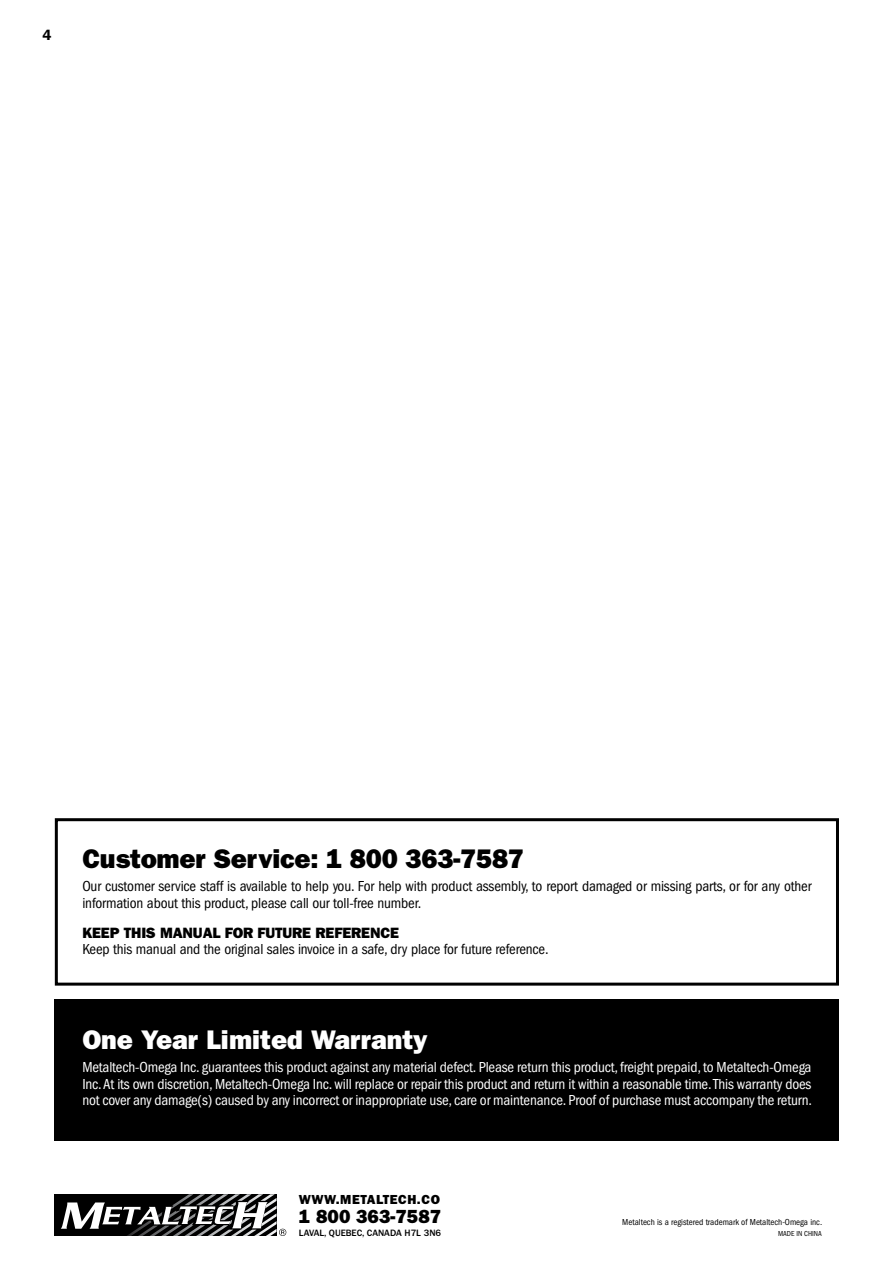
<style>
.page{position:relative;width:893px;height:1263px;background:#fff}
.page>*{position:absolute;margin:0;border:0;box-sizing:border-box;transform-origin:0 0}
.t1{font:27px "ITC Franklin Gothic Std Hvy";letter-spacing:-.01em;color:#000}
.t2{font:27px "ITC Franklin Gothic Std Hvy";color:#fff}
.t3{font:19.05px "ITC Franklin Gothic Std Hvy";color:#000}
.t4{font:condensed 15px/16.5px "ITC Franklin Gothic Std";letter-spacing:-.01em;color:#fff;text-align:justify}
.t5{font:condensed 15px/16.5px "ITC Franklin Gothic Std";letter-spacing:-.01em;color:#000}
.t6{font:15px "ITC Franklin Gothic Std Hvy";letter-spacing:-.01em;color:#000}
.t7{font:600 15px "Franklin Gothic";color:#000}
.t8{font:13.2px "ITC Franklin Gothic Std Hvy";letter-spacing:.04em;color:#000}
.t9{font:500 9.45px "ITC Franklin Gothic Std";color:#000}
.t10{font:condensed 9px "ITC Franklin Gothic Std";color:#000}
.t11{font:condensed 7.5px "ITC Franklin Gothic Std";color:#000}
</style>
<div class="page">
<div style="left:54px;top:1194px;width:223px;height:42px;background:#000"></div>
<svg style="left:61px;top:1194px;width:225px;height:42px"></svg>
<div style="left:55px;top:999px;width:784px;height:142px;background:#000"></div>
<div style="left:55px;top:818px;width:784px;height:168px;border:3px solid #000"></div>
<p class="t7" style="left:43px;top:26px;width:11px">4</p>
<h1 class="t1" style="left:82px;top:843px;width:443px">Customer Service: 1 800 363-7587</h1>
<p class="t5" style="left:82px;top:878px;width:731px">Our customer service staff is available to help you. For help with product assembly, to report damaged or missing parts, or for any other information about this product, please call our toll-free number.</p>
<p class="t6" style="left:82px;top:924px;width:318px">KEEP THIS MANUAL FOR FUTURE REFERENCE</p>
<p class="t5" style="left:82px;top:941px;width:468px">Keep this manual and the original sales invoice in a safe, dry place for future reference.</p>
<h1 class="t2" style="left:82px;top:1024px;width:347px">One Year Limited Warranty</h1>
<p class="t4" style="left:82px;top:1059px;width:731px">Metaltech-Omega Inc. guarantees this product against any material defect. Please return this product, freight prepaid, to Metaltech-Omega Inc. At its own discretion, Metaltech-Omega Inc. will replace or repair this product and return it within a reasonable time. This warranty does not cover any damage(s) caused by any incorrect or inappropriate use, care or maintenance. Proof of purchase must accompany the return.</p>
<p class="t8" style="left:299px;top:1191px;width:142px">WWW.METALTECH.CO</p>
<p class="t3" style="left:299px;top:1206px;width:144px">1 800 363-7587</p>
<p class="t9" style="left:299px;top:1227px;width:144px">LAVAL, QUEBEC, CANADA H7L 3N6</p>
<p class="t10" style="left:622px;top:1217px;width:201px">Metaltech is a registered trademark of Metaltech-Omega inc.</p>
<p class="t11" style="left:778px;top:1229px;width:45px">MADE IN CHINA</p>
</div>
